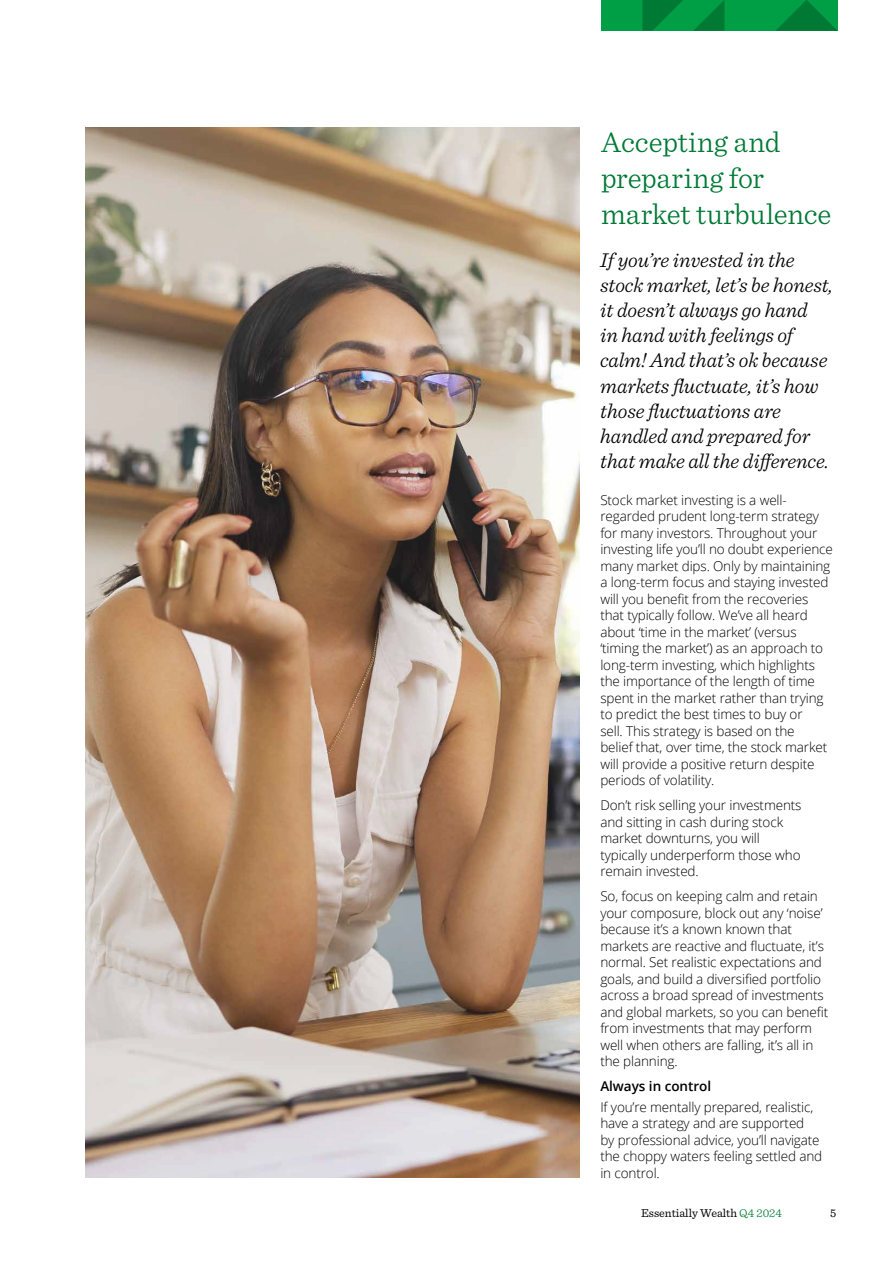
<style>
.page{position:relative;width:893px;height:1263px;background:#fff}
.page>*{position:absolute;margin:0;border:0;box-sizing:border-box;transform-origin:0 0}
.t1{font:300 30px/36px "Sentinel";letter-spacing:-.005em;color:#007935}
.t2{font:italic 300 21px/25.2px "Sentinel";letter-spacing:-.005em;color:#000}
.t3{font:300 13.5px/16.5px "Open Sans";letter-spacing:-.01em;color:#000}
.t4{font:600 13.5px "Open Sans";letter-spacing:-.005em;color:#000}
.t5{font:12px "Sentinel";color:#000}
.s1{font-weight:300;color:#007935}
</style>
<div class="page">
<img style="left:85px;top:128px;width:495px;height:1050px">
<div style="left:601px;top:0;width:237px;height:31px;background:#009f46"></div>
<svg style="left:693px;top:0;width:31px;height:31px"></svg>
<svg style="left:776px;top:0;width:62px;height:31px"></svg>
<svg style="left:642px;top:0;width:41px;height:31px"></svg>
<h1 class="t1" style="left:601px;top:121px;width:232px">Accepting and preparing for market turbulence</h1>
<p class="t2" style="left:600px;top:245px;width:234px">If you’re invested in the stock market, let’s be honest, it doesn’t always go hand<br>in hand with feelings of calm! And that’s ok because markets fluctuate, it’s how those fluctuations are handled and prepared for that make all the difference.</p>
<p class="t3" style="left:600px;top:491px;width:234px">Stock market investing is a well&shy;regarded prudent long-term strategy for many investors. Throughout your investing life you’ll no doubt experience many market dips. Only by maintaining a long-term focus and staying invested will you benefit from the recoveries that typically follow. We’ve all heard about ‘time in the market’ (versus ‘timing the market’) as an approach to long-term investing, which highlights the importance of the length of time spent in the market rather than trying to predict the best times to buy or<br>sell. This strategy is based on the<br>belief that, over time, the stock market will provide a positive return despite periods of volatility.</p>
<p class="t3" style="left:600px;top:796px;width:203px">Don’t risk selling your investments and sitting in cash during stock market downturns, you will typically underperform those who remain invested.</p>
<p class="t3" style="left:600px;top:887px;width:229px">So, focus on keeping calm and retain your composure, block out any ‘noise’ because it’s a known known that markets are reactive and fluctuate, it’s normal. Set realistic expectations and goals, and build a diversified portfolio across a broad spread of investments and global markets, so you can benefit from investments that may perform well when others are falling, it’s all in the planning.</p>
<p class="t4" style="left:600px;top:1077px;width:112px">Always in control</p>
<p class="t3" style="left:600px;top:1098px;width:223px">If you’re mentally prepared, realistic, have a strategy and are supported<br>by professional advice, you’ll navigate the choppy waters feeling settled and in control.</p>
<p class="t5" style="left:641px;top:1204px;width:142px">Essentially Wealth <span class="s1">Q4 2024</span></p>
<p class="t5" style="left:830px;top:1204px;width:8px">5</p>
</div>
